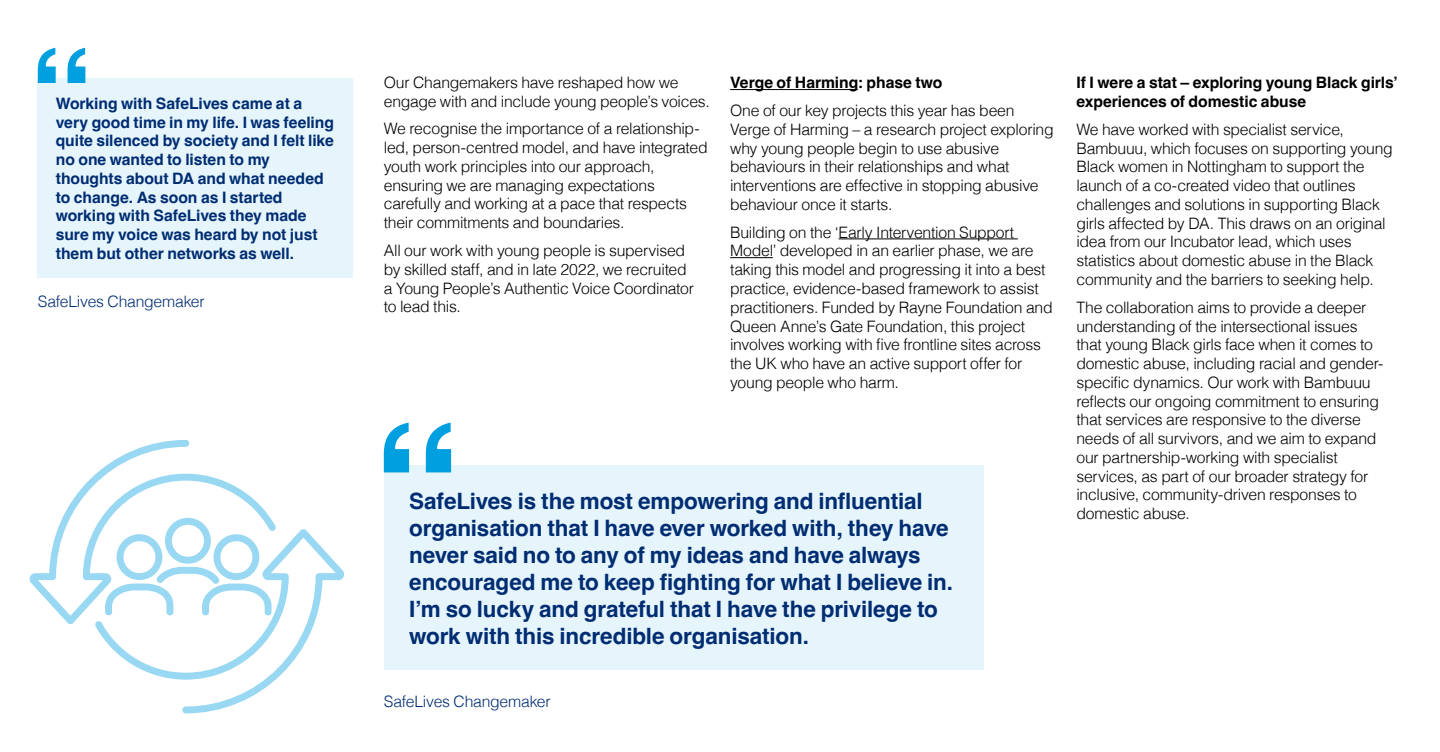
<style>
.page{position:relative;width:1440px;height:752px;background:#fff}
.page>*{position:absolute;margin:0;border:0;box-sizing:border-box;transform-origin:0 0}
.Body{font:700 22.5px/27px "Helvetica";letter-spacing:-.005em;color:#002d72}
.Body-2{font:300 15.75px/18.8px "Helvetica";letter-spacing:-.015em;color:#000}
.Body-3{font:700 15.75px/18.8px "Helvetica";letter-spacing:-.005em;color:#002d72}
.Body_subheading{font:700 15.75px/18.8px "Helvetica";letter-spacing:-.005em;color:#000}
.Body-4{font:300 15.75px "Helvetica";letter-spacing:-.015em;color:#002d72}
</style>
<div class="page">
<svg style="left:29px;top:440px;width:316px;height:274px"></svg>
<div style="left:38px;top:78px;width:315px;height:199px;background:#e6f5fc"></div>
<hr style="left:730px;top:89px;width:128px;height:1px;background:#000">
<hr style="left:839px;top:238px;width:179px;height:1px;background:#000">
<hr style="left:730px;top:257px;width:43px;height:1px;background:#000">
<div style="left:384px;top:465px;width:599px;height:204px;background:#e6f5fc"></div>
<svg style="left:38px;top:48px;width:47px;height:35px"></svg>
<svg style="left:384px;top:422px;width:67px;height:50px"></svg>
<p class="Body-3" style="left:56px;top:96px;width:280px">Working with SafeLives came at a very good time in my life. I was feeling quite silenced by society and I felt like no one wanted to listen to my thoughts about DA and what needed to change. As soon as I started working with SafeLives they made sure my voice was heard by not just them but other networks as well.</p>
<p class="Body-4" style="left:38px;top:288px;width:168px">SafeLives Changemaker</p>
<p class="Body-2" style="left:384px;top:72px;width:328px">Our Changemakers have reshaped how we engage with and include young people’s voices.</p>
<p class="Body-2" style="left:384px;top:118px;width:325px">We recognise the importance of a relationship&shy;led, person-centred model, and have integrated youth work principles into our approach, ensuring we are managing expectations carefully and working at a pace that respects their commitments and boundaries.</p>
<p class="Body-2" style="left:384px;top:240px;width:312px">All our work with young people is supervised by skilled staff, and in late 2022, we recruited a Young People’s Authentic Voice Coordinator to lead this.</p>
<p class="Body_subheading" style="left:730px;top:75px;width:214px">Verge of Harming: phase two</p>
<p class="Body-2" style="left:730px;top:100px;width:325px">One of our key projects this year has been Verge of Harming – a research project exploring why young people begin to use abusive behaviours in their relationships and what interventions are effective in stopping abusive behaviour once it starts.</p>
<p class="Body-2" style="left:730px;top:221px;width:324px">Building on the ‘Early Intervention Support Model’ developed in an earlier phase, we are taking this model and progressing it into a best practice, evidence-based framework to assist practitioners. Funded by Rayne Foundation and Queen Anne’s Gate Foundation, this project involves working with five frontline sites across the UK who have an active support offer for young people who harm.</p>
<p class="Body" style="left:409px;top:490px;width:545px">SafeLives is the most empowering and influential organisation that I have ever worked with, they have never said no to any of my ideas and have always encouraged me to keep fighting for what I believe in.<br>I’m so lucky and grateful that I have the privilege to work with this incredible organisation.</p>
<p class="Body-4" style="left:384px;top:688px;width:168px">SafeLives Changemaker</p>
<p class="Body_subheading" style="left:1076px;top:75px;width:323px">If I were a stat – exploring young Black girls’ experiences of domestic abuse</p>
<p class="Body-2" style="left:1076px;top:119px;width:318px">We have worked with specialist service, Bambuuu, which focuses on supporting young Black women in Nottingham to support the launch of a co-created video that outlines challenges and solutions in supporting Black girls affected by DA. This draws on an original idea from our Incubator lead, which uses statistics about domestic abuse in the Black community and the barriers to seeking help.</p>
<p class="Body-2" style="left:1076px;top:296px;width:308px">The collaboration aims to provide a deeper understanding of the intersectional issues that young Black girls face when it comes to domestic abuse, including racial and gender&shy;specific dynamics. Our work with Bambuuu reflects our ongoing commitment to ensuring that services are responsive to the diverse needs of all survivors, and we aim to expand our partnership-working with specialist services, as part of our broader strategy for inclusive, community-driven responses to domestic abuse.</p>
</div>
